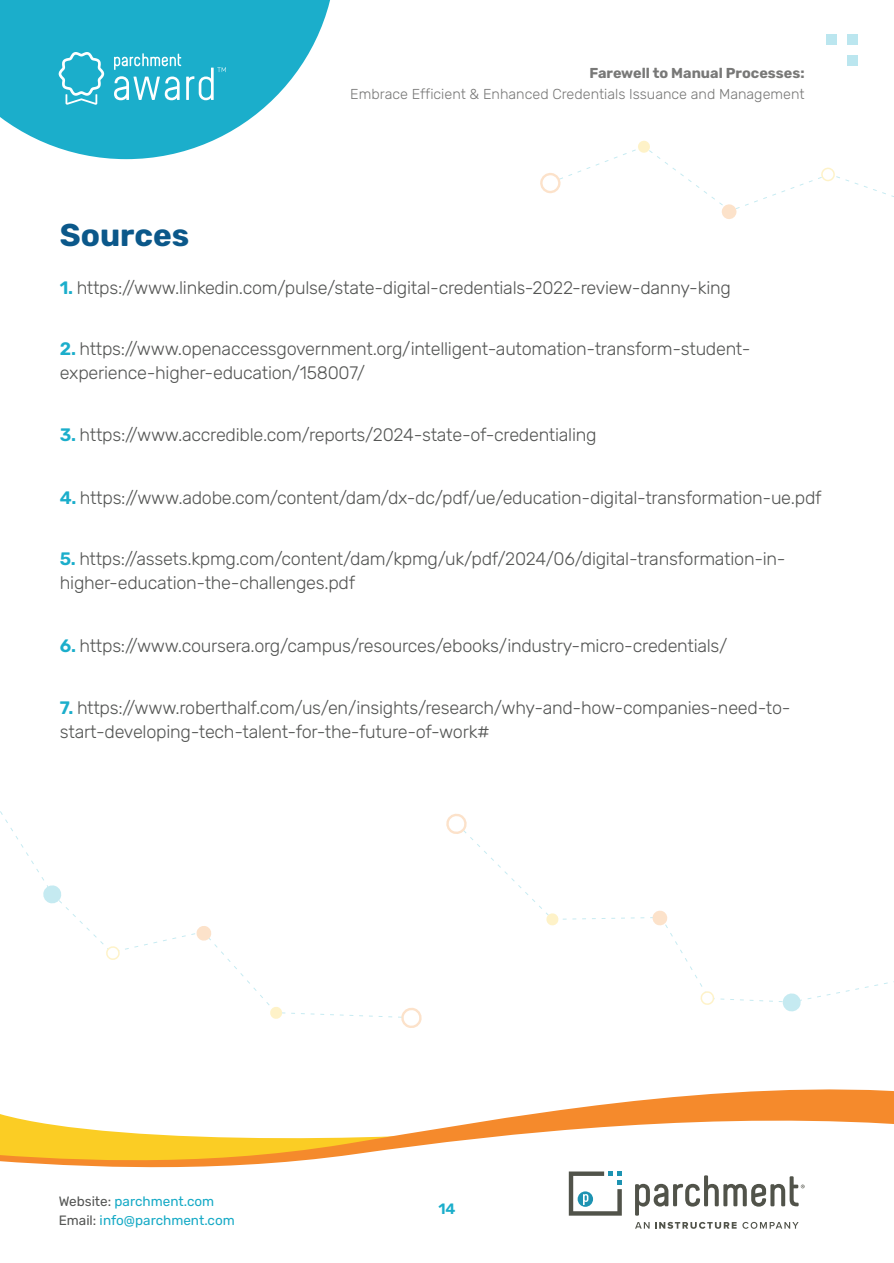
<style>
.page{position:relative;width:894px;height:1263px;background:#fff}
.page>*{position:absolute;margin:0;border:0;box-sizing:border-box;transform-origin:0 0}
.t1{font:700 31.5px "Rubik";color:#0b588a}
.t2{font:300 18px/24px "Rubik";letter-spacing:-.015em;color:#545554}
.t3{font:600 15px "Rubik";color:#1baecb}
.t4{font:300 14.4px "Rubik";color:#787877}
.t5{font:700 14.4px "Rubik";color:#787877}
.t6{font:13.5px/19.5px "Rubik";color:#17aac6}
.s1{font-weight:600;color:#1baecb}
.s2{color:#545554}
</style>
<div class="page">
<svg style="left:0;top:1089px;width:893px;height:86px"></svg>
<svg style="left:0;top:0;width:330px;height:159px;fill:#1baecb"></svg>
<svg style="left:59px;top:52px;width:45px;height:53px"></svg>
<svg style="left:114px;top:53px;width:112px;height:47px"></svg>
<svg style="left:635px;top:1175px;width:169px;height:40px"></svg>
<svg style="left:568px;top:1171px;width:53px;height:44px"></svg>
<svg style="left:635px;top:1221px;width:101px;height:7px"></svg>
<svg style="left:742px;top:1221px;width:56px;height:7px"></svg>
<div style="left:847px;top:55px;width:10px;height:11px;background:#bbe6ef"></div>
<div style="left:825px;top:34px;width:11px;height:10px;background:#bbe6ef"></div>
<div style="left:847px;top:34px;width:10px;height:10px;background:#bbe6ef"></div>
<svg style="left:781px;top:993px;width:20px;height:18px"></svg>
<svg style="left:651px;top:910px;width:17px;height:16px"></svg>
<svg style="left:546px;top:912px;width:13px;height:14px"></svg>
<svg style="left:446px;top:813px;width:21px;height:21px"></svg>
<svg style="left:700px;top:991px;width:14px;height:14px"></svg>
<svg style="left:43px;top:885px;width:19px;height:19px"></svg>
<svg style="left:196px;top:926px;width:15px;height:15px"></svg>
<svg style="left:270px;top:1007px;width:13px;height:12px"></svg>
<svg style="left:400px;top:1007px;width:21px;height:21px"></svg>
<svg style="left:106px;top:946px;width:14px;height:14px"></svg>
<svg style="left:540px;top:141px;width:353px;height:78px"></svg>
<p class="t5" style="left:589px;top:65px;width:216px">Farewell to Manual Processes:</p>
<p class="t4" style="left:350px;top:86px;width:455px">Embrace Efficient &amp; Enhanced Credentials Issuance and Management</p>
<h1 class="t1" style="left:60px;top:218px;width:131px">Sources</h1>
<p class="t2" style="left:60px;top:276px;width:672px"><span class="s1">1.</span> https://www.linkedin.com/pulse/state-digital-credentials-2022-review-danny-king</p>
<p class="t2" style="left:60px;top:337px;width:692px"><span class="s1">2.</span> https://www.openaccessgovernment.org/intelligent-automation-transform-student&shy;experience-higher-education/158007/</p>
<p class="t2" style="left:60px;top:423px;width:538px"><span class="s1">3.</span> https://www.accredible.com/reports/2024-state-of-credentialing</p>
<p class="t2" style="left:60px;top:486px;width:763px"><span class="s1">4.</span> https://www.adobe.com/content/dam/dx-dc/pdf/ue/education-digital-transformation-ue.pdf</p>
<p class="t2" style="left:60px;top:547px;width:727px"><span class="s1">5.</span> https://assets.kpmg.com/content/dam/kpmg/uk/pdf/2024/06/digital-transformation-in&shy;higher-education-the-challenges.pdf</p>
<p class="t2" style="left:60px;top:634px;width:669px"><span class="s1">6.</span> https://www.coursera.org/campus/resources/ebooks/industry-micro-credentials/</p>
<p class="t2" style="left:60px;top:696px;width:732px"><span class="s1">7.</span> https://www.roberthalf.com/us/en/insights/research/why-and-how-companies-need-to&shy;start-developing-tech-talent-for-the-future-of-work#</p>
<p class="t6" style="left:59px;top:1191px;width:178px"><span class="s2">Website:</span> parchment.com<br><span class="s2">Email:</span> info@parchment.com</p>
<p class="t3" style="left:438px;top:1199px;width:19px">14</p>
</div>
